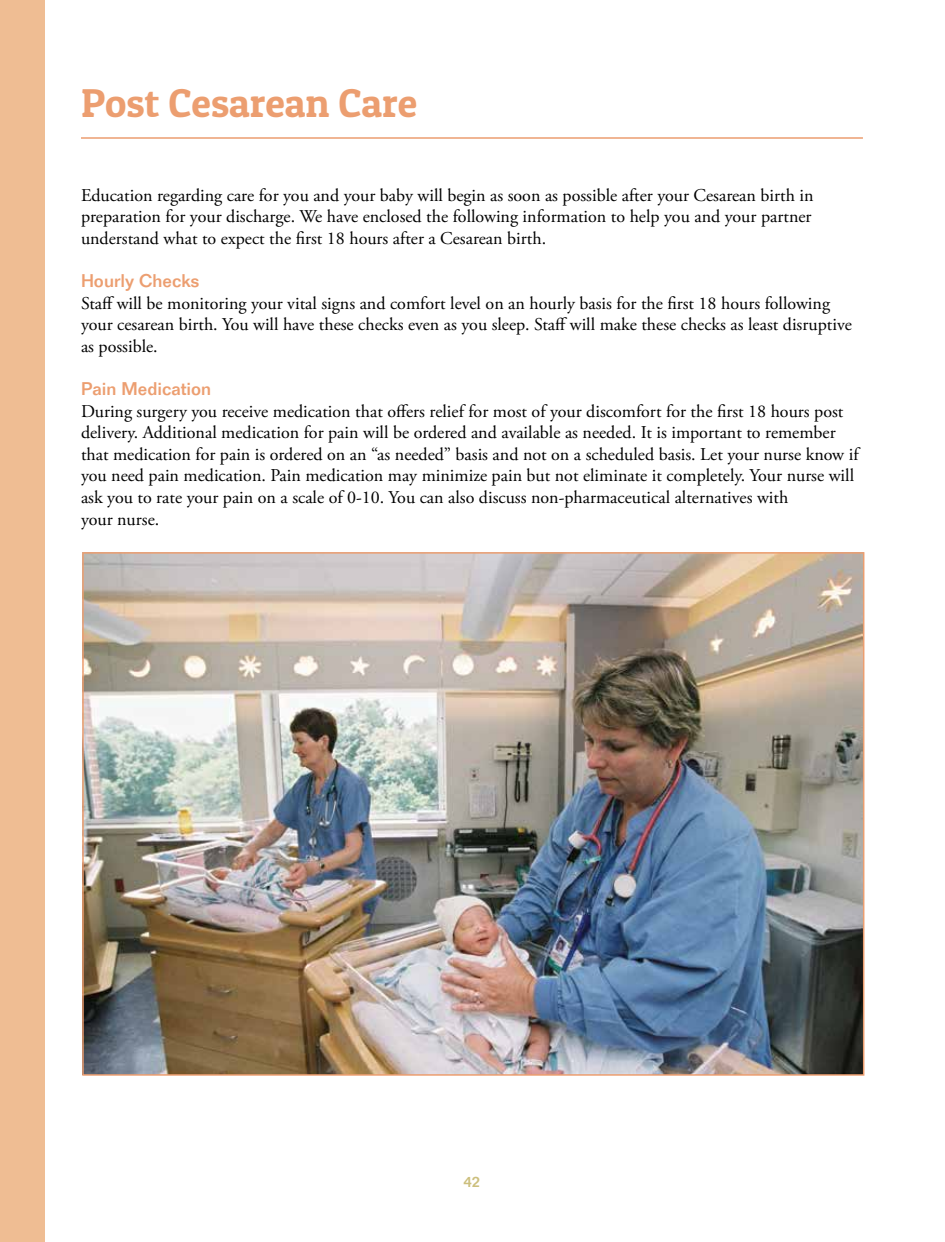
<style>
.page{position:relative;width:945px;height:1242px;background:#fff}
.page>*{position:absolute;margin:0;border:0;box-sizing:border-box;transform-origin:0 0}
.t1{font:40.35px "Patua One";color:#ec9e70}
.t2{font:18px/21.6px "Adobe Garamond Pro";color:#000}
.t3{font:500 18px "Folio";color:#ec9e70}
.t4{font:500 15px "Folio";color:#ccbf7d}
</style>
<div class="page">
<div style="left:0;top:0;width:44px;height:1242px;background:#efbd93"></div>
<img style="left:85px;top:555px;width:776px;height:518px">
<hr style="left:81px;top:137px;width:782px;height:2px;background:#ec9e70">
<h1 class="t1" style="left:81px;top:78px;width:338px">Post Cesarean Care</h1>
<p class="t2" style="left:81px;top:185px;width:734px;text-align:justify">Education regarding care for you and your baby will begin as soon as possible after your Cesarean birth in preparation for your discharge. We have enclosed the following information to help you and your partner understand what to expect the first 18 hours after a Cesarean birth.</p>
<p class="t3" style="left:81px;top:270px;width:120px">Hourly Checks</p>
<p class="t2" style="left:81px;top:293px;width:772px">Staff will be monitoring your vital signs and comfort level on an hourly basis for the first 18 hours following your cesarean birth. You will have these checks even as you sleep. Staff will make these checks as least disruptive as possible.</p>
<p class="t3" style="left:81px;top:378px;width:132px">Pain Medication</p>
<p class="t2" style="left:81px;top:401px;width:779px">During surgery you receive medication that offers relief for most of your discomfort for the first 18 hours post delivery. Additional medication for pain will be ordered and available as needed. It is important to remember that medication for pain is ordered on an “as needed” basis and not on a scheduled basis. Let your nurse know if you need pain medication. Pain medication may minimize pain but not eliminate it completely. Your nurse will ask you to rate your pain on a scale of 0-10. You can also discuss non-pharmaceutical alternatives with<br>your nurse.</p>
<p class="t4" style="left:464px;top:1173px;width:18px">42</p>
</div>
